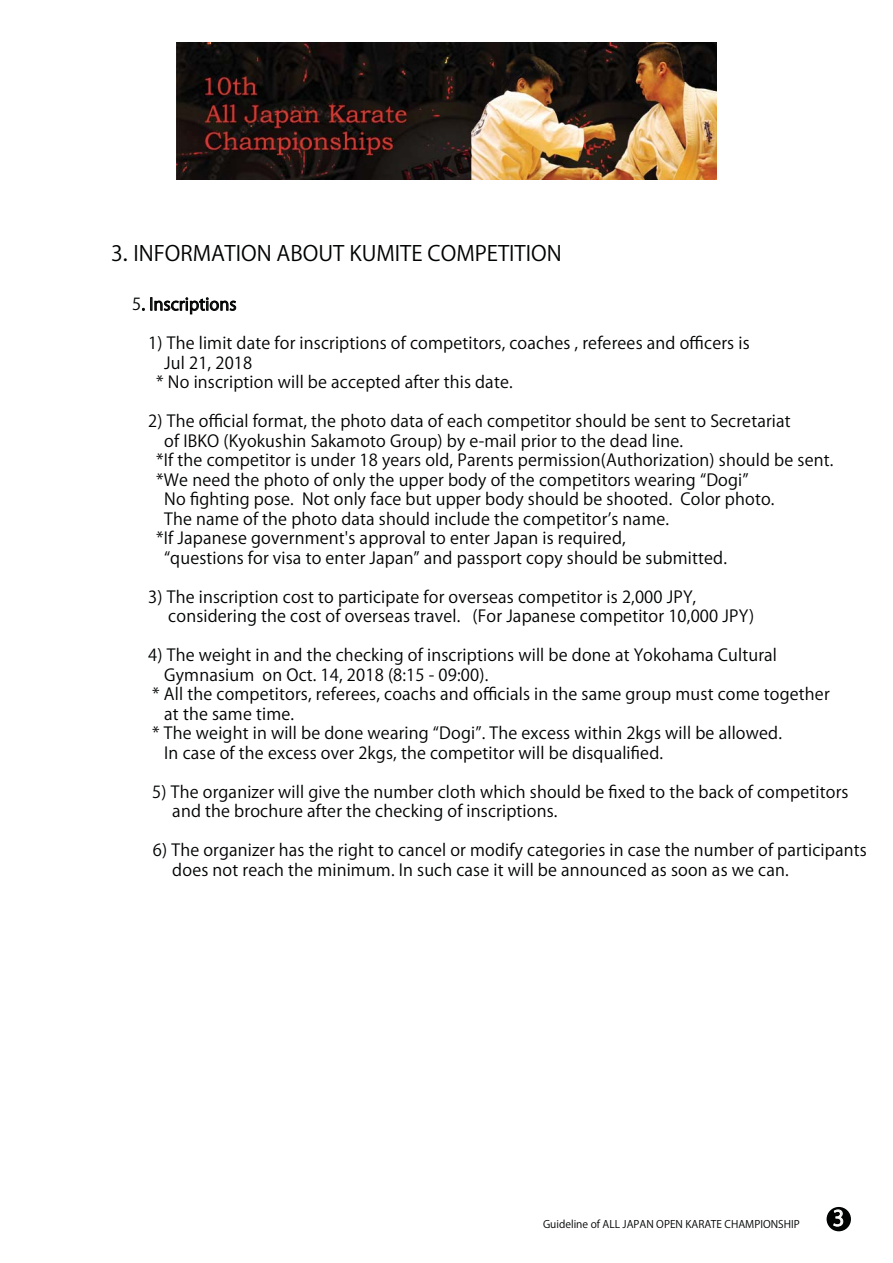
<style>
.page{position:relative;width:893px;height:1263px;background:#fff}
.page>*{position:absolute;margin:0;border:0;box-sizing:border-box;transform-origin:0 0}
.t1{font:21px "Koz Go Pro Regular 90 msp RKSJ H";color:#010202}
.t2{font:21px "Koz Go Pro Regular 90 msp RKSJ H";color:#fff}
.t3{font:16.5px/19.5px "Koz Go Pro Regular 90 msp RKSJ H";letter-spacing:.01em;color:#010202}
.t4{font:10.5px "Koz Go Pro Regular 90 msp RKSJ H";color:#010202}
</style>
<div class="page">
<img style="left:177px;top:43px;width:539px;height:136px">
<div style="left:826px;top:1207px;width:25px;height:24px;background:#010202;border-radius:50%"></div>
<svg style="left:833px;top:1209px;width:10px;height:18px"></svg>
<svg style="left:142px;top:297px;width:67px;height:18px"></svg>
<div style="left:210px;top:301px;width:9px;height:10px;border:1px solid #010202;border-radius:50%"></div>
<div style="left:211px;top:302px;width:7px;height:8px;border:1px solid #010202;border-radius:50%"></div>
<svg style="left:220px;top:300px;width:16px;height:11px"></svg>
<p class="t1" style="left:111px;top:245px;width:452px">3．INFORMATION ABOUT KUMITE COMPETITION</p>
<p class="t3" style="left:132px;top:297px;width:106px">5. Inscriptions</p>
<p class="t3" style="left:148px;top:336px;width:603px">1) The limit date for inscriptions of competitors, coaches , referees and officers is</p>
<p class="t3" style="left:164px;top:355px;width:90px">Jul 21, 2018</p>
<p class="t3" style="left:156px;top:375px;width:358px">* No inscription will be accepted after this date.</p>
<p class="t3" style="left:148px;top:414px;width:644px">2) The official format, the photo data of each competitor should be sent to Secretariat</p>
<p class="t3" style="left:164px;top:433px;width:520px">of IBKO (Kyokushin Sakamoto Group) by e-mail prior to the dead line.</p>
<p class="t3" style="left:156px;top:453px;width:679px">*If the competitor is under 18 years old, Parents permission(Authorization) should be sent.</p>
<p class="t3" style="left:156px;top:472px;width:594px">*We need the photo of only the upper body of the competitors wearing “Dogi”</p>
<p class="t3" style="left:164px;top:492px;width:612px">No fighting pose. Not only face but upper body should be shooted. Color photo.</p>
<p class="t3" style="left:164px;top:511px;width:506px">The name of the photo data should include the competitorʼs name.</p>
<p class="t3" style="left:156px;top:531px;width:471px">*If Japanese government's approval to enter Japan is required,</p>
<p class="t3" style="left:164px;top:550px;width:564px">“questions for visa to enter Japan” and passport copy should be submitted.</p>
<p class="t3" style="left:168px;top:589px;width:587px;text-indent:-20px">3) The inscription cost to participate for overseas competitor is 2,000 JPY, considering the cost of overseas travel. (For Japanese competitor 10,000 JPY)</p>
<p class="t3" style="left:148px;top:648px;width:630px">4) The weight in and the checking of inscriptions will be done at Yokohama Cultural</p>
<p class="t3" style="left:164px;top:667px;width:325px">Gymnasium on Oct. 14, 2018 (8:15 - 09:00).</p>
<p class="t3" style="left:152px;top:687px;width:679px">* All the competitors, referees, coachs and officials in the same group must come together</p>
<p class="t3" style="left:164px;top:706px;width:131px">at the same time.</p>
<p class="t3" style="left:152px;top:726px;width:631px">* The weight in will be done wearing “Dogi”. The excess within 2kgs will be allowed.</p>
<p class="t3" style="left:164px;top:745px;width:500px">In case of the excess over 2kgs, the competitor will be disqualified.</p>
<p class="t3" style="left:172px;top:784px;width:678px;text-indent:-20px">5) The organizer will give the number cloth which should be fixed to the back of competitors and the brochure after the checking of inscriptions.</p>
<p class="t3" style="left:172px;top:843px;width:696px;text-indent:-40px">　 6) The organizer has the right to cancel or modify categories in case the number of participants does not reach the minimum. In such case it will be announced as soon as we can.</p>
<p class="t4" style="left:543px;top:1220px;width:258px">Guideline of ALL JAPAN OPEN KARATE CHAMPIONSHIP</p>
<p class="t2" style="left:833px;top:1210px;width:13px">3</p>
</div>
